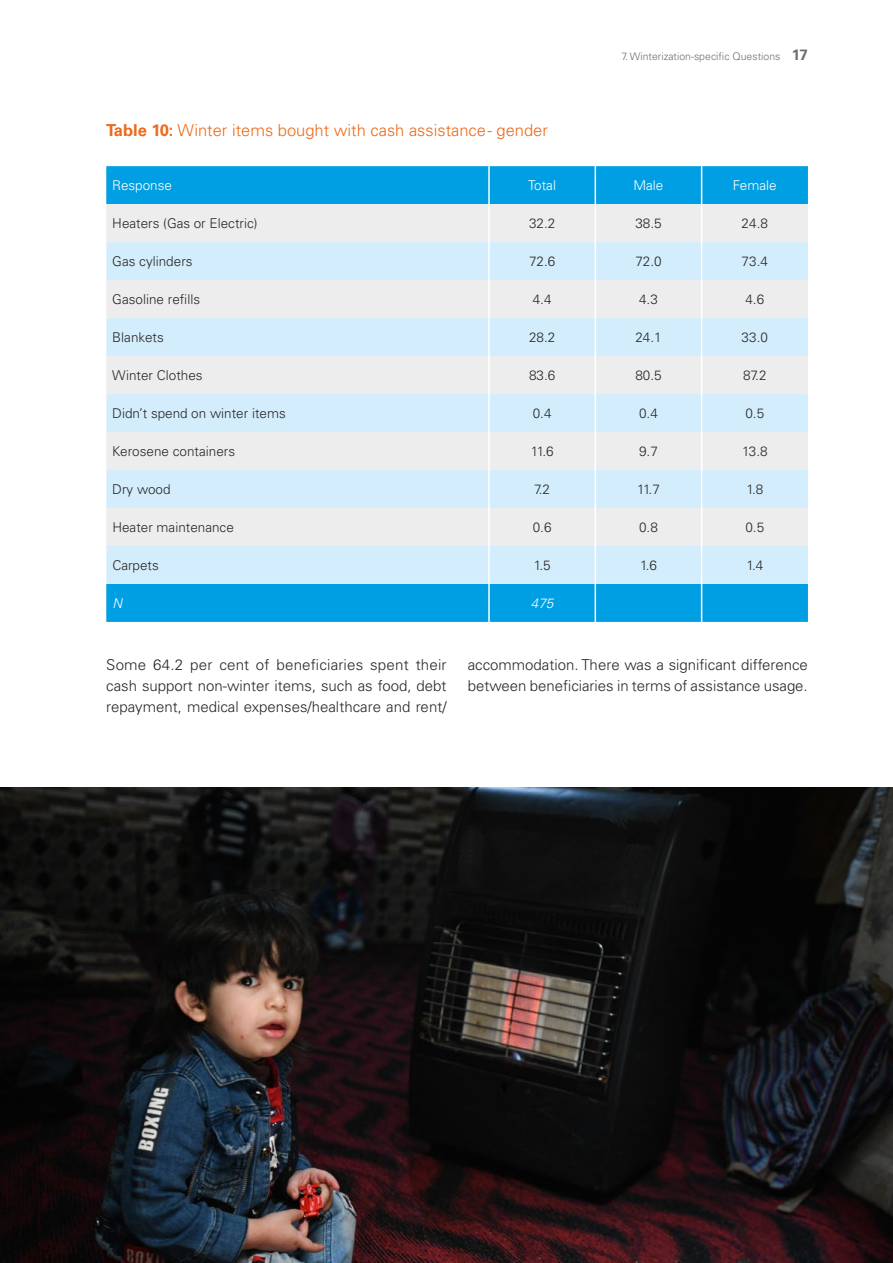
<style>
.page{position:relative;width:893px;height:1263px;background:#fff}
.page>*{position:absolute;margin:0;border:0;box-sizing:border-box;transform-origin:0 0}
.t1{font:300 16.5px "Univers LT Pro 45";color:#ed6a1a}
.t2{font:300 15px/21px "Univers LT Pro 45";color:#282827;text-align:justify}
.t3{font:300 13.5px "Univers LT Pro 45";color:#282827}
.t4{font:300 13.5px "Univers LT Pro 45";color:#fff}
.t5{font:italic 300 13.5px "Univers LT Pro 45";color:#fff}
.t6{font:300 10.5px "Univers LT Pro 45";color:#706f6f}
.s1{font-family:"Univers LT Pro 65";font-weight:700}
.s2{font-family:"Univers LT Pro 65";font-weight:700;font-size:15px}
</style>
<div class="page">
<div style="left:106px;top:166px;width:702px;height:456px;background:#009fe3"></div>
<div style="left:106px;top:204px;width:702px;height:38px;background:#ededed"></div>
<svg style="left:106px;top:242px;width:702px;height:342px;background:#dfedf5"></svg>
<hr style="left:488px;top:166px;width:2px;height:38px;background:#fff">
<hr style="left:595px;top:166px;width:1px;height:38px;background:#fff">
<hr style="left:701px;top:166px;width:1px;height:38px;background:#fff">
<hr style="left:488px;top:204px;width:2px;height:38px;background:#fff">
<hr style="left:595px;top:204px;width:1px;height:38px;background:#fff">
<hr style="left:701px;top:204px;width:1px;height:38px;background:#fff">
<hr style="left:488px;top:242px;width:2px;height:38px;background:#fff">
<hr style="left:595px;top:242px;width:1px;height:38px;background:#fff">
<hr style="left:701px;top:242px;width:1px;height:38px;background:#fff">
<hr style="left:488px;top:280px;width:2px;height:38px;background:#fff">
<hr style="left:595px;top:280px;width:1px;height:38px;background:#fff">
<hr style="left:701px;top:280px;width:1px;height:38px;background:#fff">
<hr style="left:488px;top:318px;width:2px;height:38px;background:#fff">
<hr style="left:595px;top:318px;width:1px;height:38px;background:#fff">
<hr style="left:701px;top:318px;width:1px;height:38px;background:#fff">
<hr style="left:488px;top:356px;width:2px;height:38px;background:#fff">
<hr style="left:595px;top:356px;width:1px;height:38px;background:#fff">
<hr style="left:701px;top:356px;width:1px;height:38px;background:#fff">
<hr style="left:488px;top:394px;width:2px;height:38px;background:#fff">
<hr style="left:595px;top:394px;width:1px;height:38px;background:#fff">
<hr style="left:701px;top:394px;width:1px;height:38px;background:#fff">
<hr style="left:488px;top:432px;width:2px;height:38px;background:#fff">
<hr style="left:595px;top:432px;width:1px;height:38px;background:#fff">
<hr style="left:701px;top:432px;width:1px;height:38px;background:#fff">
<hr style="left:488px;top:470px;width:2px;height:38px;background:#fff">
<hr style="left:595px;top:470px;width:1px;height:38px;background:#fff">
<hr style="left:701px;top:470px;width:1px;height:38px;background:#fff">
<hr style="left:488px;top:508px;width:2px;height:38px;background:#fff">
<hr style="left:595px;top:508px;width:1px;height:38px;background:#fff">
<hr style="left:701px;top:508px;width:1px;height:38px;background:#fff">
<hr style="left:488px;top:546px;width:2px;height:38px;background:#fff">
<hr style="left:595px;top:546px;width:1px;height:38px;background:#fff">
<hr style="left:701px;top:546px;width:1px;height:38px;background:#fff">
<hr style="left:488px;top:584px;width:2px;height:38px;background:#fff">
<hr style="left:595px;top:584px;width:1px;height:38px;background:#fff">
<hr style="left:701px;top:584px;width:1px;height:38px;background:#fff">
<img style="left:0;top:787px;width:893px;height:476px">
<p class="t1" style="left:106px;top:120px;width:443px"><span class="s1">Table 10:</span> Winter items bought with cash assistance - gender</p>
<p class="t6" style="left:621px;top:50px;width:188px">7. Winterization-specific Questions <span class="s2">17</span></p>
<p class="t4" style="left:112px;top:177px;width:61px">Response</p>
<p class="t4" style="left:528px;top:177px;width:29px">Total</p>
<p class="t4" style="left:633px;top:177px;width:31px">Male</p>
<p class="t4" style="left:733px;top:177px;width:45px">Female</p>
<p class="t3" style="left:112px;top:215px;width:147px">Heaters (Gas or Electric)</p>
<p class="t3" style="left:529px;top:215px;width:28px">32.2</p>
<p class="t3" style="left:635px;top:215px;width:28px">38.5</p>
<p class="t3" style="left:742px;top:215px;width:28px">24.8</p>
<p class="t3" style="left:112px;top:253px;width:82px">Gas cylinders</p>
<p class="t3" style="left:529px;top:253px;width:28px">72.6</p>
<p class="t3" style="left:635px;top:253px;width:28px">72.0</p>
<p class="t3" style="left:742px;top:253px;width:28px">73.4</p>
<p class="t3" style="left:112px;top:291px;width:89px">Gasoline refills</p>
<p class="t3" style="left:533px;top:291px;width:20px">4.4</p>
<p class="t3" style="left:639px;top:291px;width:20px">4.3</p>
<p class="t3" style="left:745px;top:291px;width:20px">4.6</p>
<p class="t3" style="left:112px;top:329px;width:53px">Blankets</p>
<p class="t3" style="left:529px;top:329px;width:28px">28.2</p>
<p class="t3" style="left:635px;top:329px;width:28px">24.1</p>
<p class="t3" style="left:742px;top:329px;width:28px">33.0</p>
<p class="t3" style="left:112px;top:367px;width:92px">Winter Clothes</p>
<p class="t3" style="left:529px;top:367px;width:28px">83.6</p>
<p class="t3" style="left:635px;top:367px;width:28px">80.5</p>
<p class="t3" style="left:743px;top:367px;width:25px">87.2</p>
<p class="t3" style="left:112px;top:405px;width:175px">Didn’t spend on winter items</p>
<p class="t3" style="left:533px;top:405px;width:20px">0.4</p>
<p class="t3" style="left:639px;top:405px;width:20px">0.4</p>
<p class="t3" style="left:745px;top:405px;width:20px">0.5</p>
<p class="t3" style="left:112px;top:443px;width:124px">Kerosene containers</p>
<p class="t3" style="left:531px;top:443px;width:24px">11.6</p>
<p class="t3" style="left:639px;top:443px;width:20px">9.7</p>
<p class="t3" style="left:742px;top:443px;width:27px">13.8</p>
<p class="t3" style="left:112px;top:481px;width:60px">Dry wood</p>
<p class="t3" style="left:534px;top:481px;width:17px">7.2</p>
<p class="t3" style="left:637px;top:481px;width:24px">11.7</p>
<p class="t3" style="left:746px;top:481px;width:18px">1.8</p>
<p class="t3" style="left:112px;top:519px;width:123px">Heater maintenance</p>
<p class="t3" style="left:533px;top:519px;width:20px">0.6</p>
<p class="t3" style="left:639px;top:519px;width:20px">0.8</p>
<p class="t3" style="left:745px;top:519px;width:20px">0.5</p>
<p class="t3" style="left:112px;top:557px;width:48px">Carpets</p>
<p class="t3" style="left:534px;top:557px;width:18px">1.5</p>
<p class="t3" style="left:640px;top:557px;width:18px">1.6</p>
<p class="t3" style="left:746px;top:557px;width:18px">1.4</p>
<p class="t5" style="left:112px;top:595px;width:11px">N</p>
<p class="t5" style="left:531px;top:595px;width:24px">475</p>
<p class="t2" style="left:106px;top:654px;width:342px">Some 64.2 per cent of beneficiaries spent their cash support non-winter items, such as food, debt repayment, medical expenses/healthcare and rent/</p>
<p class="t2" style="left:468px;top:654px;width:342px">accommodation. There was a significant difference between beneficiaries in terms of assistance usage.</p>
</div>
